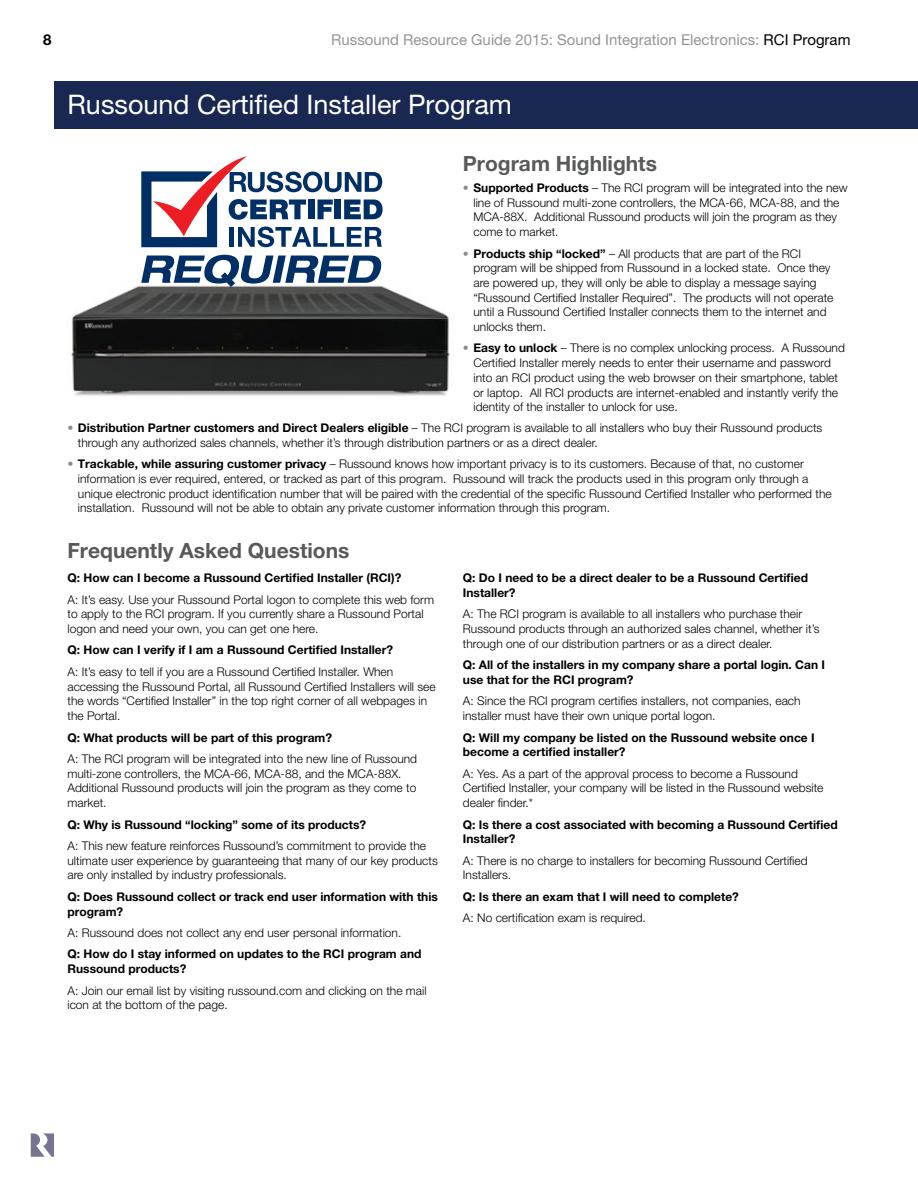
<style>
.page{position:relative;width:918px;height:1188px;background:#fff}
.page>*{position:absolute;margin:0;border:0;box-sizing:border-box;transform-origin:0 0}
.t1{font:27px "Helvetica Neue LT Pro";color:#fff}
.t2{font:700 21px "Helvetica Neue LT Pro";color:#58595b}
.t3{font:15px "Helvetica Neue LT Pro";color:#939598}
.t4{font:700 15px "Helvetica Neue LT Pro";color:#000}
.t5{font:300 12px/14.7px "Helvetica Neue LT Pro";color:#000}
.t6{font:700 12px/14.7px "Helvetica Neue LT Pro";color:#000}
.s1{color:#000}
.s2{color:#8a8c8e}
.s3{font-weight:700}
</style>
<div class="page">
<div style="left:54px;top:82px;width:864px;height:47px;background:#182852"></div>
<svg style="left:31px;top:1133px;width:23px;height:24px"></svg>
<img style="left:71px;top:285px;width:380px;height:111px">
<svg style="left:141px;top:255px;width:241px;height:32px"></svg>
<svg style="left:141px;top:156px;width:242px;height:91px"></svg>
<p class="t4" style="left:43px;top:31px;width:10px">8</p>
<p class="t3" style="left:331px;top:31px;width:521px">Russound Resource Guide 2015: Sound Integration Electronics: <span class="s1">RCI Program</span></p>
<h1 class="t1" style="left:68px;top:88px;width:446px">Russound Certified Installer Program</h1>
<h2 class="t2" style="left:463px;top:150px;width:195px">Program Highlights</h2>
<p class="t5" style="left:473px;top:180px;width:376px;text-indent:-10px"><span class="s2">•</span> <span class="s3">Supported Products</span> – The RCI program will be integrated into the new line of Russound multi-zone controllers, the MCA-66, MCA-88, and the MCA-88X. Additional Russound products will join the program as they come to market.</p>
<p class="t5" style="left:473px;top:246px;width:362px;text-indent:-10px"><span class="s2">•</span> <span class="s3">Products ship “locked”</span> – All products that are part of the RCI program will be shipped from Russound in a locked state. Once they are powered up, they will only be able to display a message saying “Russound Certified Installer Required”. The products will not operate until a Russound Certified Installer connects them to the internet and unlocks them.</p>
<p class="t5" style="left:473px;top:341px;width:373px;text-indent:-10px"><span class="s2">•</span> <span class="s3">Easy to unlock</span> – There is no complex unlocking process. A Russound Certified Installer merely needs to enter their username and password into an RCI product using the web browser on their smartphone, tablet or laptop. All RCI products are internet-enabled and instantly verify the identity of the installer to unlock for use.</p>
<p class="t5" style="left:78px;top:420px;width:746px;text-indent:-10px"><span class="s2">•</span> <span class="s3">Distribution Partner customers and Direct Dealers eligible</span> – The RCI program is available to all installers who buy their Russound products through any authorized sales channels, whether it’s through distribution partners or as a direct dealer.</p>
<p class="t5" style="left:78px;top:457px;width:755px;text-indent:-10px"><span class="s2">•</span> <span class="s3">Trackable, while assuring customer privacy</span> – Russound knows how important privacy is to its customers. Because of that, no customer information is ever required, entered, or tracked as part of this program. Russound will track the products used in this program only through a unique electronic product identification number that will be paired with the credential of the specific Russound Certified Installer who performed the installation. Russound will not be able to obtain any private customer information through this program.</p>
<h2 class="t2" style="left:68px;top:537px;width:283px">Frequently Asked Questions</h2>
<p class="t6" style="left:67px;top:570px;width:335px">Q: How can I become a Russound Certified Installer (RCI)?</p>
<p class="t5" style="left:67px;top:592px;width:368px">A: It’s easy. Use your Russound Portal logon to complete this web form to apply to the RCI program. If you currently share a Russound Portal logon and need your own, you can get one here.</p>
<p class="t6" style="left:67px;top:643px;width:327px">Q: How can I verify if I am a Russound Certified Installer?</p>
<p class="t5" style="left:67px;top:664px;width:370px">A: It’s easy to tell if you are a Russound Certified Installer. When accessing the Russound Portal, all Russound Certified Installers will see the words “Certified Installer” in the top right corner of all webpages in the Portal.</p>
<p class="t6" style="left:67px;top:730px;width:266px">Q: What products will be part of this program?</p>
<p class="t5" style="left:67px;top:751px;width:351px">A: The RCI program will be integrated into the new line of Russound multi-zone controllers, the MCA-66, MCA-88, and the MCA-88X.<br>Additional Russound products will join the program as they come to market.</p>
<p class="t6" style="left:67px;top:817px;width:300px">Q: Why is Russound “locking” some of its products?</p>
<p class="t5" style="left:67px;top:838px;width:372px">A: This new feature reinforces Russound’s commitment to provide the ultimate user experience by guaranteeing that many of our key products are only installed by industry professionals.</p>
<p class="t6" style="left:67px;top:889px;width:372px">Q: Does Russound collect or track end user information with this program?</p>
<p class="t5" style="left:67px;top:925px;width:335px">A: Russound does not collect any end user personal information.</p>
<p class="t6" style="left:67px;top:947px;width:355px">Q: How do I stay informed on updates to the RCI program and<br>Russound products?</p>
<p class="t5" style="left:67px;top:983px;width:361px">A: Join our email list by visiting russound.com and clicking on the mail icon at the bottom of the page.</p>
<p class="t6" style="left:463px;top:570px;width:347px">Q: Do I need to be a direct dealer to be a Russound Certified<br>Installer?</p>
<p class="t5" style="left:463px;top:607px;width:358px">A: The RCI program is available to all installers who purchase their<br>Russound products through an authorized sales channel, whether it’s through one of our distribution partners or as a direct dealer.</p>
<p class="t6" style="left:463px;top:657px;width:364px">Q: All of the installers in my company share a portal login. Can I use that for the RCI program?</p>
<p class="t5" style="left:463px;top:694px;width:339px">A: Since the RCI program certifies installers, not companies, each installer must have their own unique portal logon.</p>
<p class="t6" style="left:463px;top:730px;width:353px">Q: Will my company be listed on the Russound website once I become a certified installer?</p>
<p class="t5" style="left:463px;top:766px;width:362px">A: Yes. As a part of the approval process to become a Russound<br>Certified Installer, your company will be listed in the Russound website dealer finder.*</p>
<p class="t6" style="left:463px;top:817px;width:376px">Q: Is there a cost associated with becoming a Russound Certified<br>Installer?</p>
<p class="t5" style="left:463px;top:853px;width:346px">A: There is no charge to installers for becoming Russound Certified<br>Installers.</p>
<p class="t6" style="left:463px;top:889px;width:277px">Q: Is there an exam that I will need to complete?</p>
<p class="t5" style="left:463px;top:910px;width:184px">A: No certification exam is required.</p>
</div>
